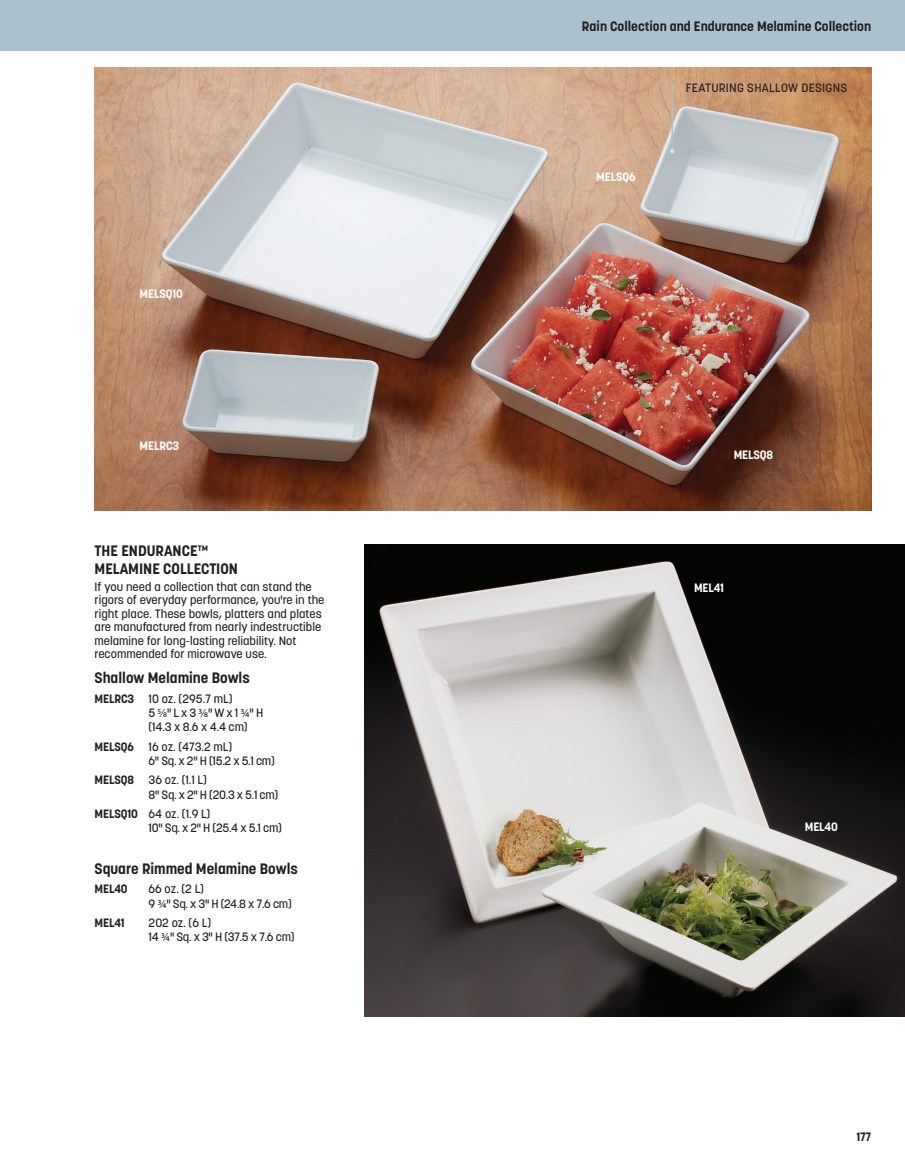
<style>
.page{position:relative;width:905px;height:1175px;background:#fff}
.page>*{position:absolute;margin:0;border:0;box-sizing:border-box;transform-origin:0 0}
.product-family{font:700 15px/18px "Korolev";color:#231f20}
.product-family-colle{font:700 15px "Korolev";color:#231f20}
.header-category{font:700 13.5px "Korolev";color:#231f20}
.marketing-descriptio{font:500 12px/13.5px "Korolev";color:#231f20}
.line-2-indent_1{font:500 12px "Korolev";letter-spacing:-.025em;color:#231f20}
.line-1-indent_1{font:500 12px "Korolev";color:#231f20}
.t1{font:700 12px "Korolev";letter-spacing:-.01em;color:#fff}
.marketing-descriptio-2{font:500 12px "Korolev";letter-spacing:.025em;color:#231f20}
.line-3-indent_1{font:500 12px "Korolev";color:#231f20}
.line-1-indent_1-2{font:700 12px "Korolev";letter-spacing:-.01em;color:#231f20}
.s1{font-weight:700}
.s2{font-family:"Myriad Pro";font-weight:400}
</style>
<div class="page">
<img style="left:364px;top:545px;width:540px;height:471px">
<img style="left:94px;top:68px;width:777px;height:442px">
<div style="left:0;top:0;width:904px;height:51px;background:#aac2d0"></div>
<hr style="left:671px;top:83px;width:2px;height:68px;background:#aac2d0">
<div style="left:668px;top:147px;width:7px;height:8px;border:2px solid #aac2d0;border-radius:50%"></div>
<p class="t1" style="left:140px;top:286px;width:45px">MELSQ10</p>
<p class="t1" style="left:140px;top:438px;width:41px">MELRC3</p>
<p class="product-family" style="left:94px;top:542px;width:145px">THE ENDURANCE™<br>MELAMINE COLLECTION</p>
<p class="marketing-descriptio" style="left:94px;top:579px;width:231px">If you need a collection that can stand the rigors of everyday performance, you're in the right place. These bowls, platters and plates are manufactured from nearly indestructible melamine for long-lasting reliability. Not recommended for microwave use.</p>
<p class="product-family-colle" style="left:94px;top:668px;width:157px">Shallow Melamine Bowls</p>
<p class="line-1-indent_1" style="left:94px;top:690px;width:139px"><span class="s1">MELRC3</span> 10 oz. (295.7 mL)</p>
<p class="line-2-indent_1" style="left:148px;top:705px;width:116px">5 <span class="s2">5/8</span>" L x 3 <span class="s2">3/8</span>" W x 1 <span class="s2">3/4</span>" H</p>
<p class="line-3-indent_1" style="left:148px;top:719px;width:101px">(14.3 x 8.6 x 4.4 cm)</p>
<p class="line-1-indent_1" style="left:94px;top:738px;width:139px"><span class="s1">MELSQ6</span> 16 oz. (473.2 mL)</p>
<p class="line-2-indent_1" style="left:148px;top:753px;width:128px">6" Sq. x 2" H (15.2 x 5.1 cm)</p>
<p class="line-1-indent_1" style="left:94px;top:772px;width:114px"><span class="s1">MELSQ8</span> 36 oz. (1.1 L)</p>
<p class="line-2-indent_1" style="left:148px;top:786px;width:131px">8" Sq. x 2" H (20.3 x 5.1 cm)</p>
<p class="line-1-indent_1" style="left:94px;top:806px;width:117px"><span class="s1">MELSQ10</span> 64 oz. (1.9 L)</p>
<p class="line-2-indent_1" style="left:148px;top:820px;width:135px">10" Sq. x 2" H (25.4 x 5.1 cm)</p>
<p class="product-family" style="left:94px;top:859px;width:205px">Square Rimmed Melamine Bowls</p>
<p class="line-1-indent_1-2" style="left:94px;top:881px;width:35px">MEL40</p>
<p class="line-1-indent_1" style="left:148px;top:881px;width:57px">66 oz. (2 L)</p>
<p class="line-2-indent_1" style="left:148px;top:895px;width:145px">9 <span class="s2">3/4</span>" Sq. x 3" H (24.8 x 7.6 cm)</p>
<p class="line-1-indent_1-2" style="left:94px;top:915px;width:32px">MEL41</p>
<p class="line-1-indent_1" style="left:148px;top:915px;width:64px">202 oz. (6 L)</p>
<p class="line-2-indent_1" style="left:148px;top:929px;width:147px">14 <span class="s2">3/4</span>" Sq. x 3" H (37.5 x 7.6 cm)</p>
<p class="header-category" style="left:582px;top:17px;width:291px">Rain Collection and Endurance Melamine Collection</p>
<p class="t1" style="left:596px;top:169px;width:41px">MELSQ6</p>
<p class="marketing-descriptio-2" style="left:685px;top:80px;width:163px">FEATURING SHALLOW DESIGNS</p>
<p class="t1" style="left:733px;top:447px;width:41px">MELSQ8</p>
<p class="t1" style="left:694px;top:580px;width:32px">MEL41</p>
<p class="t1" style="left:804px;top:819px;width:35px">MEL40</p>
<p class="line-1-indent_1-2" style="left:856px;top:1129px;width:16px">177</p>
</div>
